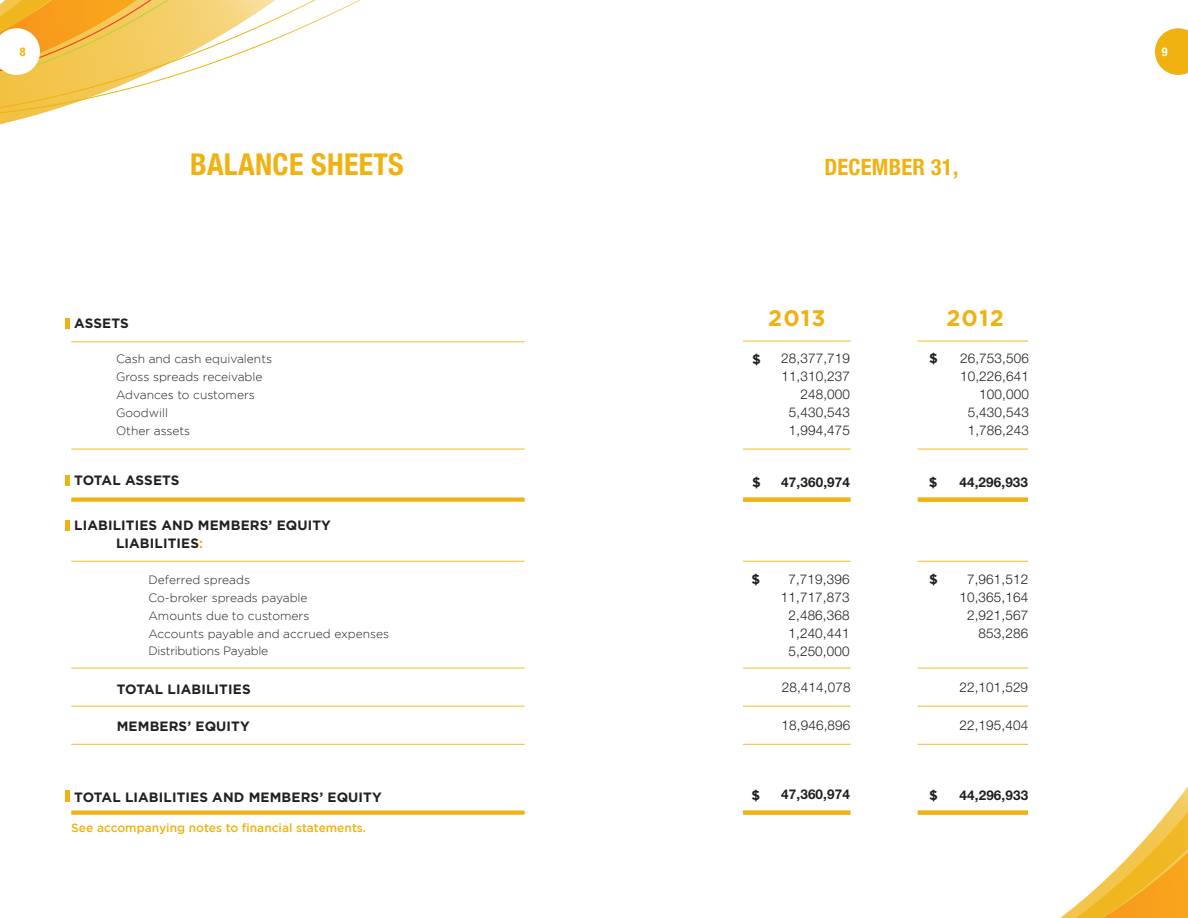
<style>
.page{position:relative;width:1188px;height:918px;background:#fff}
.page>*{position:absolute;margin:0;border:0;box-sizing:border-box;transform-origin:0 0}
.t1{font:700 condensed 30px "Helvetica Neue";letter-spacing:.01em;color:#efb211}
.t2{font:700 condensed 22.5px "Helvetica Neue";letter-spacing:.01em;color:#efb211}
.t3{font:700 22.5px "Gotham";letter-spacing:.05em;color:#efb211}
.t4{font:300 13.5px/18px "Helvetica Neue LT Std";letter-spacing:.01em;color:#231f20;text-align:right}
.t5{font:700 13.5px/18px "Gotham";letter-spacing:.01em;color:#231f20}
.t6{font:700 13.5px "Helvetica Neue LT Std";letter-spacing:.01em;color:#231f20}
.t7{font:300 12px/18px "Gotham";color:#231f20}
.t8{font:500 12px "Gotham";color:#efb211}
.t9{font:300 12px "Gotham";letter-spacing:-.025em;color:#231f20}
.t10{font:700 condensed 12px "Helvetica Neue";color:#efb211}
.t11{font:700 condensed 12px "Helvetica Neue";color:#fff}
.s1{color:#efb211}
</style>
<div class="page">
<hr style="left:66px;top:318px;width:4px;height:11px;background:#efb211">
<hr style="left:66px;top:520px;width:4px;height:10px;background:#efb211">
<hr style="left:66px;top:475px;width:4px;height:11px;background:#efb211">
<hr style="left:918px;top:341px;width:110px;height:1px;background:#efb211">
<hr style="left:918px;top:449px;width:110px;height:1px;background:#efb211">
<hr style="left:743px;top:449px;width:108px;height:1px;background:#efb211">
<hr style="left:743px;top:341px;width:108px;height:1px;background:#efb211">
<hr style="left:71px;top:449px;width:454px;height:1px;background:#efb211">
<hr style="left:71px;top:341px;width:454px;height:1px;background:#efb211">
<svg style="left:71px;top:498px;width:454px;height:4px;background:#efb61f"></svg>
<hr style="left:71px;top:561px;width:454px;height:1px;background:#efb211">
<hr style="left:66px;top:791px;width:4px;height:11px;background:#efb211">
<hr style="left:71px;top:668px;width:454px;height:1px;background:#efb211">
<hr style="left:71px;top:706px;width:454px;height:1px;background:#efb211">
<hr style="left:71px;top:744px;width:454px;height:1px;background:#efb211">
<div style="left:71px;top:810px;width:454px;height:5px;background:#efb211"></div>
<svg style="left:743px;top:497px;width:285px;height:65px"></svg>
<svg style="left:743px;top:667px;width:285px;height:78px"></svg>
<svg style="left:743px;top:786px;width:445px;height:132px"></svg>
<svg style="left:0;top:0;width:295px;height:125px"></svg>
<svg style="left:1155px;top:28px;width:33px;height:47px;background:#f1be38"></svg>
<p class="t10" style="left:20px;top:42px;width:7px">8</p>
<p class="t11" style="left:1162px;top:42px;width:7px">9</p>
<h1 class="t1" style="left:190px;top:140px;width:215px">BALANCE SHEETS</h1>
<p class="t5" style="left:74px;top:314px;width:56px">ASSETS</p>
<p class="t7" style="left:116px;top:350px;width:158px">Cash and cash equivalents<br>Gross spreads receivable<br>Advances to customers<br>Goodwill<br>Other assets</p>
<p class="t5" style="left:74px;top:472px;width:107px">TOTAL ASSETS</p>
<p class="t5" style="left:116px;top:516px;width:216px;text-indent:-42px">LIABILITIES AND MEMBERS’ EQUITY<br>LIABILITIES<span class="s1">:</span></p>
<p class="t7" style="left:148px;top:571px;width:242px">Deferred spreads<br>Co-broker spreads payable<br>Amounts due to customers<br>Accounts payable and accrued expenses</p>
<p class="t9" style="left:148px;top:645px;width:121px">Distributions Payable</p>
<p class="t5" style="left:117px;top:680px;width:135px">TOTAL LIABILITIES</p>
<p class="t5" style="left:117px;top:717px;width:135px">MEMBERS’ EQUITY</p>
<p class="t5" style="left:74px;top:788px;width:309px">TOTAL LIABILITIES AND MEMBERS’ EQUITY</p>
<p class="t8" style="left:71px;top:821px;width:296px">See accompanying notes to financial statements.</p>
<h2 class="t2" style="left:824px;top:148px;width:135px">DECEMBER 31,</h2>
<h2 class="t3" style="left:768px;top:304px;width:59px">2013</h2>
<h2 class="t3" style="left:946px;top:304px;width:59px">2012</h2>
<p class="t5" style="left:752px;top:350px;width:10px">$</p>
<p class="t4" style="left:781px;top:349px;width:70px">28,377,719<br>11,310,237<br>248,000<br>5,430,543<br>1,994,475</p>
<p class="t5" style="left:929px;top:349px;width:10px">$</p>
<p class="t4" style="left:960px;top:349px;width:70px">26,753,506<br>10,226,641<br>100,000<br>5,430,543<br>1,786,243</p>
<p class="t5" style="left:752px;top:473px;width:10px">$</p>
<p class="t6" style="left:781px;top:474px;width:70px">47,360,974</p>
<p class="t5" style="left:929px;top:473px;width:10px">$</p>
<p class="t6" style="left:959px;top:474px;width:70px">44,296,933</p>
<p class="t5" style="left:752px;top:570px;width:10px">$</p>
<p class="t4" style="left:781px;top:570px;width:70px;text-align:center">7,719,396<br>11,717,873<br>2,486,368<br>1,240,441<br>5,250,000</p>
<p class="t5" style="left:929px;top:570px;width:10px">$</p>
<p class="t4" style="left:959px;top:570px;width:70px">7,961,512<br>10,365,164<br>2,921,567<br>853,286</p>
<p class="t4" style="left:959px;top:678px;width:70px">22,101,529</p>
<p class="t4" style="left:782px;top:678px;width:70px">28,414,078</p>
<p class="t4" style="left:782px;top:715px;width:70px">18,946,896</p>
<p class="t4" style="left:959px;top:716px;width:70px">22,195,404</p>
<p class="t5" style="left:752px;top:786px;width:10px">$</p>
<p class="t5" style="left:929px;top:786px;width:10px">$</p>
<p class="t6" style="left:781px;top:786px;width:70px">47,360,974</p>
<p class="t6" style="left:960px;top:786px;width:70px">44,296,933</p>
</div>
